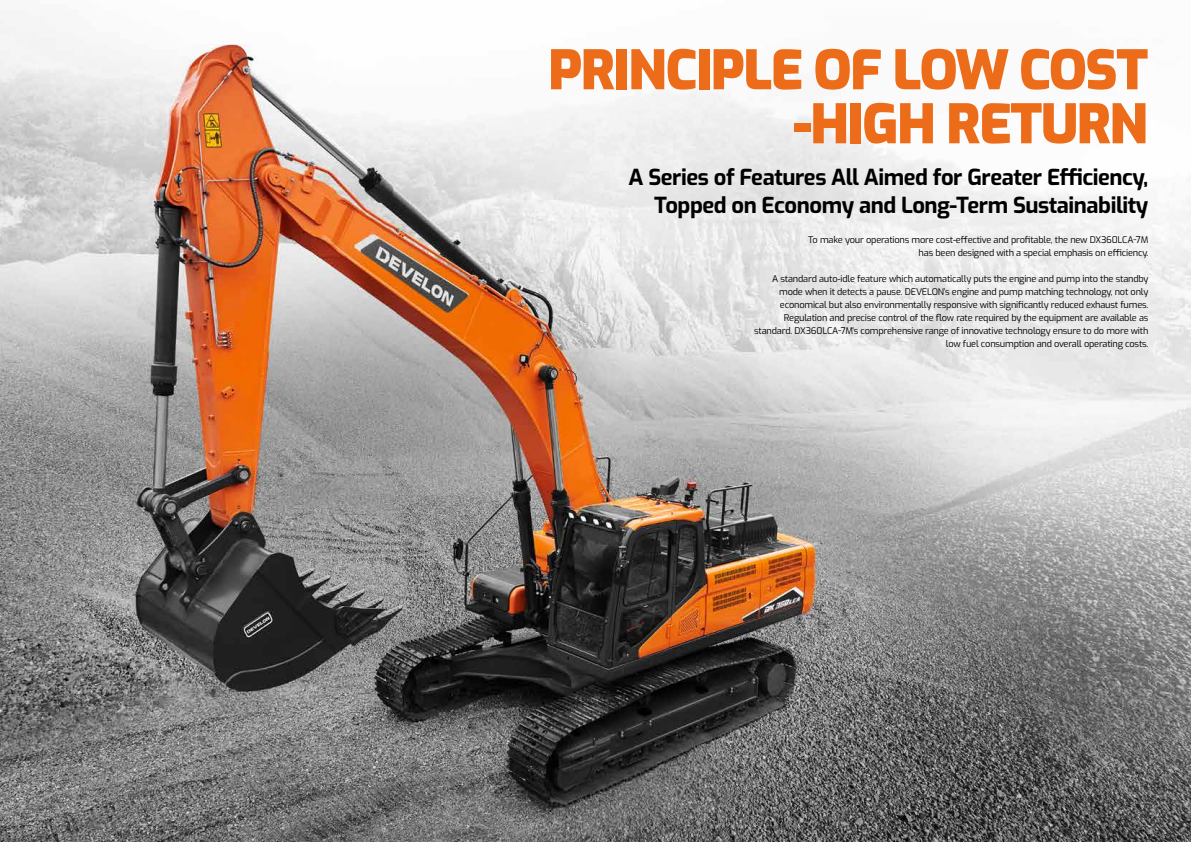
<style>
.page{position:relative;width:1191px;height:842px;background:#fff}
.page>*{position:absolute;margin:0;border:0;box-sizing:border-box;transform-origin:0 0}
.t1{font:900 54px/54px "Exo";letter-spacing:-.03em;color:#ed6c1a;text-align:right}
.t2{font:700 22px/28px "Exo";letter-spacing:-.02em;color:#000;text-align:right}
.t3{font:9.2px/13px "Exo";letter-spacing:-.02em;color:#000;text-align:right}
</style>
<div class="page">
<img style="left:0;top:21px;width:1191px;height:821px">
<h1 class="t1" style="left:548px;top:40px;width:602px">PRINCIPLE OF LOW COST -HIGH RETURN</h1>
<h2 class="t2" style="left:628px;top:162px;width:521px">A Series of Features All Aimed for Greater Efficiency,<br>Topped on Economy and Long-Term Sustainability</h2>
<p class="t3" style="left:808px;top:233px;width:342px">To make your operations more cost-effective and profitable, the new DX360LCA-7M has been designed with a special emphasis on efficiency.</p>
<p class="t3" style="left:754px;top:272px;width:396px">A standard auto-idle feature which automatically puts the engine and pump into the standby mode when it detects a pause. DEVELON’s engine and pump matching technology, not only economical but also environmentally responsive with significantly reduced exhaust fumes.<br>Regulation and precise control of the flow rate required by the equipment are available as standard. DX360LCA-7M's comprehensive range of innovative technology ensure to do more with low fuel consumption and overall operating costs.</p>
</div>
